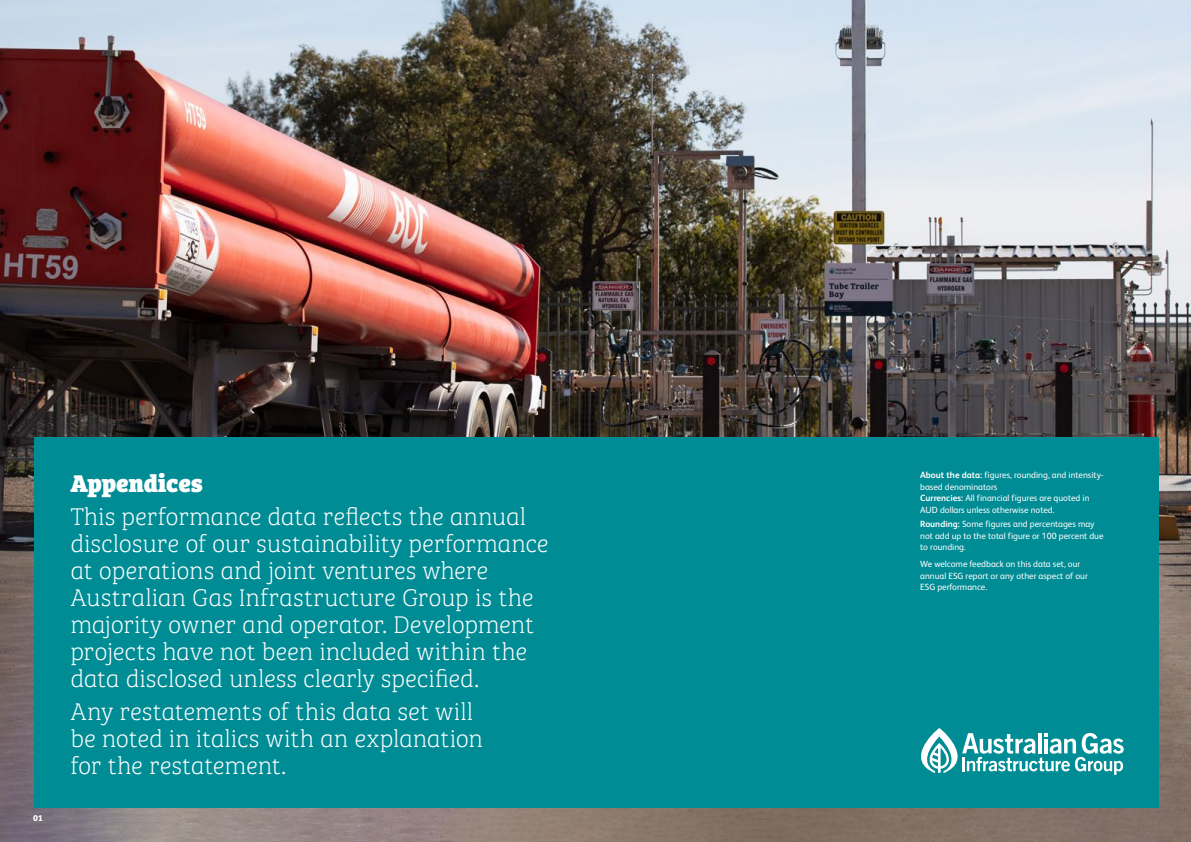
<style>
.page{position:relative;width:1191px;height:842px;background:#fff}
.page>*{position:absolute;margin:0;border:0;box-sizing:border-box;transform-origin:0 0}
.t1{font:25px/27px "Bree Serif Th";letter-spacing:-.01em;color:#fff}
.t2{font:25px "Bree Serif Eb";letter-spacing:-.005em;color:#fff}
.t3{font:9px/11.5px "FS Albert";color:#fff}
.t4{font:700 9px "Bree Serif";color:#fff}
.s1{font-weight:700}
</style>
<div class="page">
<img style="left:0;top:0;width:1191px;height:842px">
<div style="left:34px;top:438px;width:1124px;height:370px;background:#008c95"></div>
<svg style="left:921px;top:728px;width:202px;height:47px"></svg>
<p class="t4" style="left:33px;top:811px;width:11px">01</p>
<p class="t2" style="left:70px;top:463px;width:134px">Appendices</p>
<p class="t1" style="left:70px;top:502px;width:480px">This performance data reflects the annual disclosure of our sustainability performance at operations and joint ventures where Australian Gas Infrastructure Group is the majority owner and operator. Development projects have not been included within the data disclosed unless clearly specified.</p>
<p class="t1" style="left:70px;top:696px;width:414px">Any restatements of this data set will be noted in italics with an explanation for the restatement.</p>
<p class="t3" style="left:920px;top:469px;width:185px"><span class="s1">About the data:</span> figures, rounding, and intensity&shy;based denominators<br><span class="s1">Currencies:</span> All financial figures are quoted in AUD dollars unless otherwise noted.</p>
<p class="t3" style="left:920px;top:518px;width:185px"><span class="s1">Rounding:</span> Some figures and percentages may not add up to the total figure or 100 percent due to rounding.</p>
<p class="t3" style="left:920px;top:558px;width:169px">We welcome feedback on this data set, our annual ESG report or any other aspect of our<br>ESG performance.</p>
</div>
